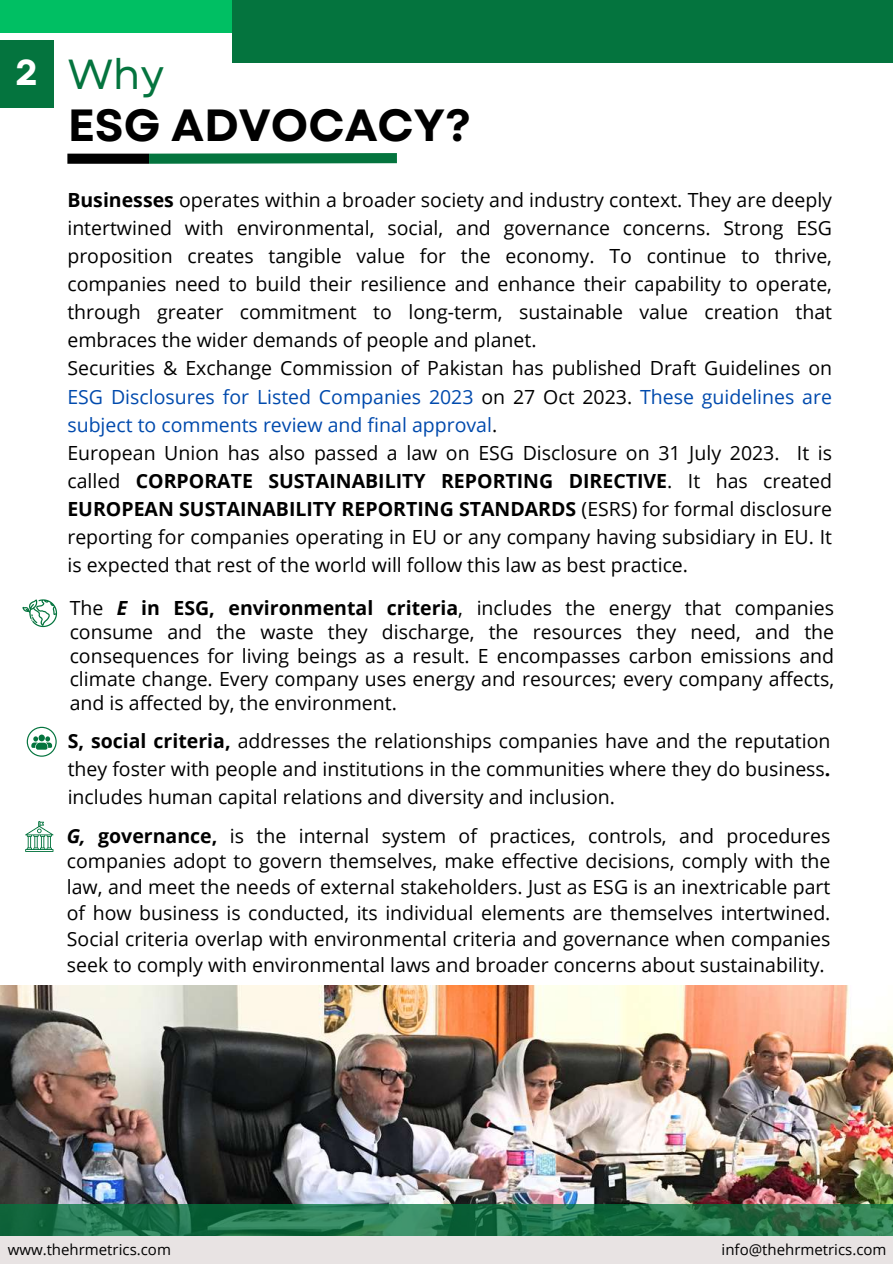
<style>
.page{position:relative;width:893px;height:1264px;background:#fff}
.page>*{position:absolute;margin:0;border:0;box-sizing:border-box;transform-origin:0 0}
.t1{font:700 45px "Garet";color:#000}
.t2{font:42px "Garet";color:#04743e}
.t3{font:19.5px/28.2px "Open Sans";color:#000;text-align:justify}
.t4{font:15px "Open Sans";color:#000}
.s1{font-weight:700;font-size:36px;color:#fff}
.s2{font-weight:700}
.s3{color:#004aad}
.s4{font-weight:700;font-style:italic}
</style>
<div class="page">
<img style="left:0;top:985px;width:892px;height:219px">
<svg style="left:0;top:1204px;width:892px;height:32px;background:#21734a"></svg>
<div style="left:231px;top:0;width:661px;height:62px;background:#04743e"></div>
<div style="left:0;top:0;width:231px;height:32px;background:#00bf63"></div>
<svg style="left:22px;top:599px;width:35px;height:28px"></svg>
<svg style="left:27px;top:726px;width:30px;height:30px"></svg>
<svg style="left:25px;top:821px;width:28px;height:31px"></svg>
<div style="left:67px;top:154px;width:82px;height:10px;background:#000"></div>
<svg style="left:139px;top:153px;width:258px;height:11px;background:#177a4a"></svg>
<div style="left:0;top:1236px;width:892px;height:27px;background:#e8e3e3"></div>
<div style="left:0;top:40px;width:53px;height:67px;background:#04743e"></div>
<h2 class="t2" style="left:15px;top:44px;width:151px"><span class="s1">2</span> Why</h2>
<h1 class="t1" style="left:68px;top:93px;width:405px">ESG ADVOCACY?</h1>
<p class="t3" style="left:67px;top:185px;width:766px;text-align:left"><span class="s2">Businesses</span> operates within a broader society and industry context. They are deeply intertwined with environmental, social, and governance concerns. Strong ESG proposition creates tangible value for the economy. To continue to thrive, companies need to build their resilience and enhance their capability to operate, through greater commitment to long-term, sustainable value creation that embraces the wider demands of people and planet.<br>Securities &amp; Exchange Commission of Pakistan has published Draft Guidelines on <span class="s3">ESG Disclosures for Listed Companies 2023</span> on 27 Oct 2023. <span class="s3">These guidelines are subject to comments review and final approval</span>.<br>European Union has also passed a law on ESG Disclosure on 31 July 2023. It is called <span class="s2">CORPORATE SUSTAINABILITY REPORTING DIRECTIVE</span>. It has created <span class="s2">EUROPEAN SUSTAINABILITY REPORTING STANDARDS</span> (ESRS) for formal disclosure reporting for companies operating in EU or any company having subsidiary in EU. It is expected that rest of the world will follow this law as best practice.</p>
<p class="t3" style="left:70px;top:596px;width:765px;line-height:23.7px">The <span class="s4">E</span> <span class="s2">in ESG, environmental criteria</span>, includes the energy that companies consume and the waste they discharge, the resources they need, and the consequences for living beings as a result. E encompasses carbon emissions and climate change. Every company uses energy and resources; every company affects, and is affected by, the environment.</p>
<p class="t3" style="left:68px;top:726px;width:764px"><span class="s2">S, social criteria,</span> addresses the relationships companies have and the reputation they foster with people and institutions in the communities where they do business<span class="s2">. </span>includes human capital relations and diversity and inclusion.</p>
<p class="t3" style="left:67px;top:822px;width:765px;line-height:25.8px"><span class="s4">G,</span> <span class="s2">governance,</span> is the internal system of practices, controls, and procedures companies adopt to govern themselves, make effective decisions, comply with the law, and meet the needs of external stakeholders. Just as ESG is an inextricable part of how business is conducted, its individual elements are themselves intertwined.<br>Social criteria overlap with environmental criteria and governance when companies seek to comply with environmental laws and broader concerns about sustainability.</p>
<p class="t4" style="left:8px;top:1239px;width:165px">www.thehrmetrics.com</p>
<p class="t4" style="left:721px;top:1239px;width:166px">info@thehrmetrics.com</p>
</div>
